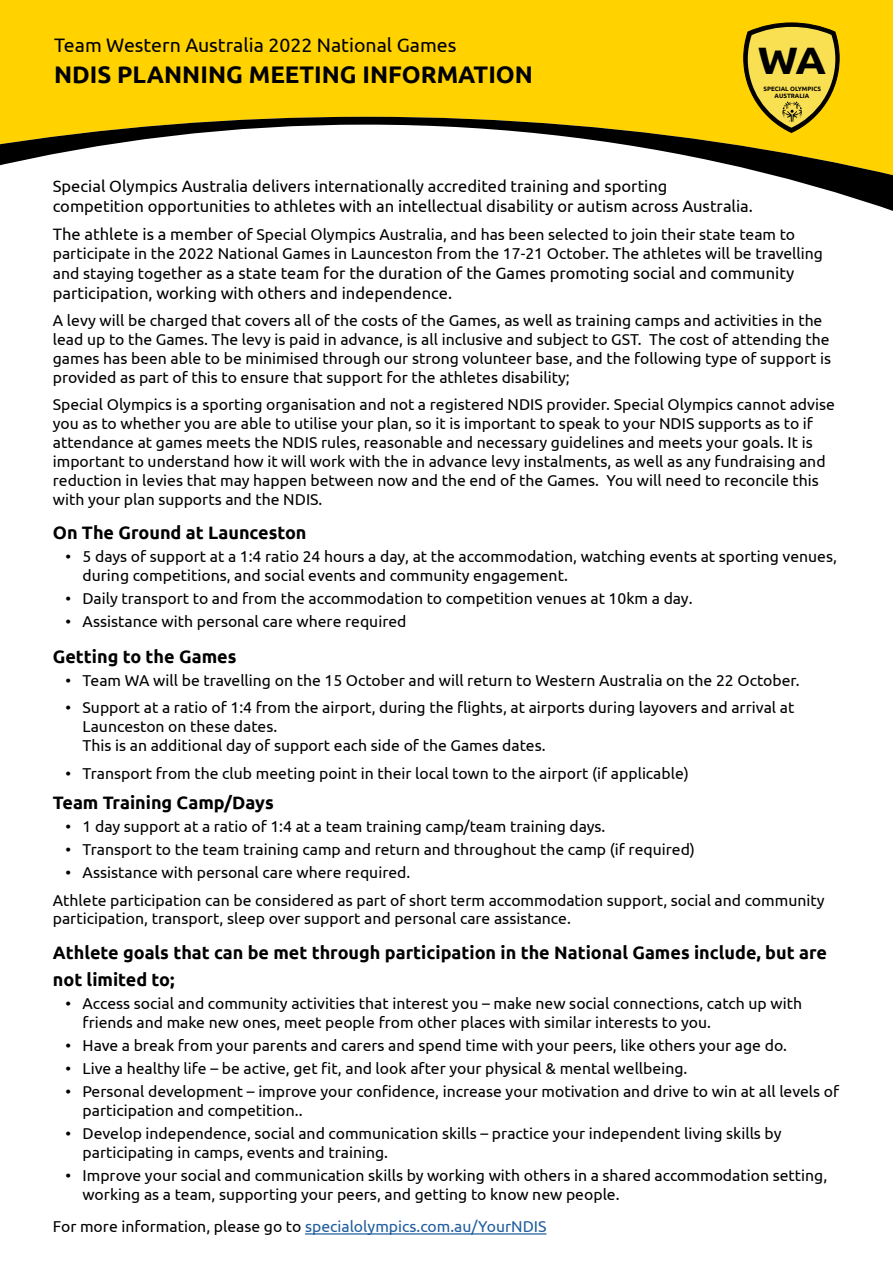
<style>
.page{position:relative;width:893px;height:1263px;background:#fff}
.page>*{position:absolute;margin:0;border:0;box-sizing:border-box;transform-origin:0 0}
.t1{font:700 37.95px "Ubuntu";color:#000;scale:1.12 1}
.t2{font:700 24px "Ubuntu";color:#000}
.t3{font:19.5px "Ubuntu";color:#000}
.t4{font:700 18px/27px "Ubuntu";color:#000}
.t5{font:16.5px/19.8px "Ubuntu";color:#000}
.t6{font:15.75px/18.9px "Ubuntu";color:#000}
.t7{font:15.75px "Ubuntu";color:#215e9e}
.t8{font:700 6.15px/6.9px "Ubuntu";color:#000;text-align:center}
.s1{font-size:16.5px}
.s2{font-size:15.75px}
.s3{color:#000}
</style>
<div class="page">
<div style="left:0;top:0;width:893px;height:117px;background:#ffd200"></div>
<svg style="left:0;top:117px;width:893px;height:94px"></svg>
<hr style="left:305px;top:1233px;width:241px;height:1px;background:#215e9e">
<svg style="left:743px;top:23px;width:96px;height:110px;background:#d6bc33"></svg>
<p class="t3" style="left:54px;top:34px;width:404px">Team Western Australia 2022 National Games</p>
<h2 class="t2" style="left:54px;top:60px;width:481px">NDIS PLANNING MEETING INFORMATION</h2>
<h1 class="t1" style="left:758px;top:36px;width:62px">WA</h1>
<p class="t8" style="left:763px;top:86px;width:59px">SPECIAL OLYMPICS<br>AUSTRALIA</p>
<p class="t5" style="left:53px;top:176px;width:702px">Special Olympics Australia delivers internationally accredited training and sporting competition opportunities to athletes with an intellectual disability or autism across Australia.</p>
<p class="t6" style="left:53px;top:224px;width:772px"><span class="s1">The athlete is a member o</span>f Special Olympics Australia, and has been selected to join their state team to participate in the 2022 National Games in Launceston from the 17-21 October. The athletes will be travelling</p>
<p class="t5" style="left:53px;top:262px;width:743px"><span class="s2">and staying toget</span>her as a state team for the duration of the Games promoting social and community participation, working with others and independence.</p>
<p class="t6" style="left:53px;top:310px;width:780px">A levy will be charged that covers all of the costs of the Games, as well as training camps and activities in the lead up to the Games. The levy is paid in advance, is all inclusive and subject to GST. The cost of attending the games has been able to be minimised through our strong volunteer base, and the following type of support is provided as part of this to ensure that support for the athletes disability;</p>
<p class="t6" style="left:53px;top:394px;width:784px">Special Olympics is a sporting organisation and not a registered NDIS provider. Special Olympics cannot advise you as to whether you are able to utilise your plan, so it is important to speak to your NDIS supports as to if attendance at games meets the NDIS rules, reasonable and necessary guidelines and meets your goals. It is important to understand how it will work with the in advance levy instalments, as well as any fundraising and reduction in levies that may happen between now and the end of the Games. You will need to reconcile this with your plan supports and the NDIS.</p>
<p class="t4" style="left:53px;top:519px;width:255px">On The Ground at Launceston</p>
<p class="t6" style="left:83px;top:546px;width:756px;text-indent:-17px">• 5 days of support at a 1:4 ratio 24 hours a day, at the accommodation, watching events at sporting venues, during competitions, and social events and community engagement.</p>
<p class="t6" style="left:66px;top:589px;width:629px">• Daily transport to and from the accommodation to competition venues at 10km a day.</p>
<p class="t6" style="left:66px;top:612px;width:342px">• Assistance with personal care where required</p>
<p class="t4" style="left:53px;top:643px;width:185px">Getting to the Games</p>
<p class="t6" style="left:66px;top:670px;width:735px">• Team WA will be travelling on the 15 October and will return to Western Australia on the 22 October.</p>
<p class="t6" style="left:83px;top:698px;width:713px;text-indent:-17px">• Support at a ratio of 1:4 from the airport, during the flights, at airports during layovers and arrival at<br>Launceston on these dates.<br>This is an additional day of support each side of the Games dates.</p>
<p class="t6" style="left:66px;top:763px;width:625px">• Transport from the club meeting point in their local town to the airport (if applicable)</p>
<p class="t4" style="left:53px;top:788px;width:222px">Team Training Camp/Days</p>
<p class="t6" style="left:66px;top:816px;width:541px">• 1 day support at a ratio of 1:4 at a team training camp/team training days.</p>
<p class="t6" style="left:66px;top:839px;width:631px">• Transport to the team training camp and return and throughout the camp (if required)</p>
<p class="t6" style="left:53px;top:858px;width:773px;line-height:27.5px;text-indent:13px">• Assistance with personal care where required.<br>Athlete participation can be considered as part of short term accommodation support, social and community</p>
<p class="t6" style="left:53px;top:909px;width:520px">participation, transport, sleep over support and personal care assistance.</p>
<p class="t4" style="left:53px;top:939px;width:776px">Athlete goals that can be met through participation in the National Games include, but are not limited to;</p>
<p class="t6" style="left:83px;top:993px;width:721px;text-indent:-17px">• Access social and community activities that interest you – make new social connections, catch up with friends and make new ones, meet people from other places with similar interests to you.</p>
<p class="t6" style="left:66px;top:1035px;width:723px">• Have a break from your parents and carers and spend time with your peers, like others your age do.</p>
<p class="t6" style="left:66px;top:1059px;width:623px">• Live a healthy life – be active, get fit, and look after your physical &amp; mental wellbeing.</p>
<p class="t6" style="left:83px;top:1082px;width:758px;text-indent:-17px">• Personal development – improve your confidence, increase your motivation and drive to win at all levels of participation and competition..</p>
<p class="t6" style="left:83px;top:1124px;width:700px;text-indent:-17px">• Develop independence, social and communication skills – practice your independent living skills by participating in camps, events and training.</p>
<p class="t6" style="left:83px;top:1166px;width:746px;text-indent:-17px">• Improve your social and communication skills by working with others in a shared accommodation setting, working as a team, supporting your peers, and getting to know new people.</p>
<p class="t7" style="left:53px;top:1217px;width:495px"><span class="s3">For more information, please go to</span> specialolympics.com.au/YourNDIS</p>
</div>
